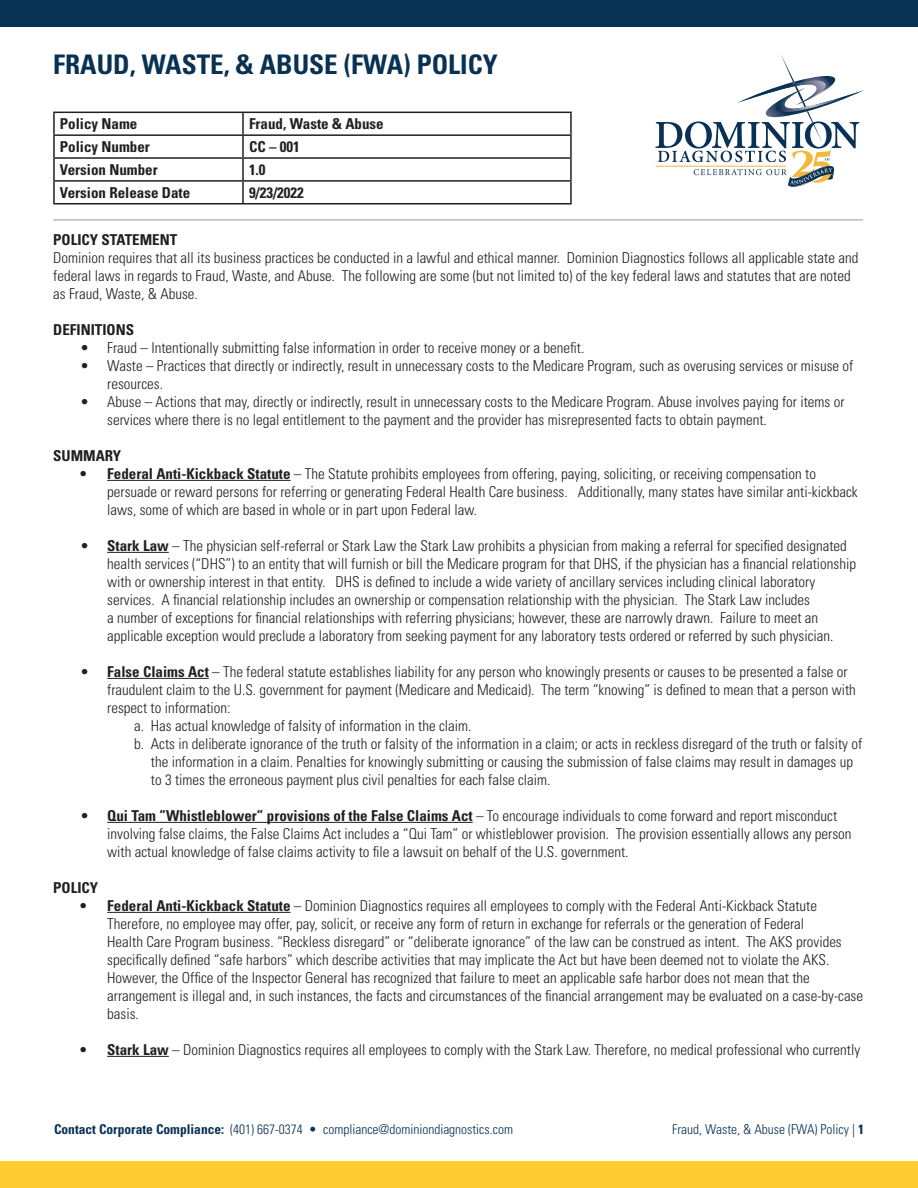
<style>
.page{position:relative;width:918px;height:1188px;background:#fff}
.page>*{position:absolute;margin:0;border:0;box-sizing:border-box;transform-origin:0 0}
.t1{font:700 condensed 27px "Univers LT Std";color:#093153}
.t2{font:300 condensed 15px/18px "Univers LT Std";color:#231f20}
.t3{font:700 condensed 15px "Univers LT Std";color:#231f20}
.t4{font:300 condensed 13.5px "Univers LT Std";color:#093153}
.s1{font-weight:700}
</style>
<div class="page">
<svg style="left:656px;top:55px;width:208px;height:132px"></svg>
<hr style="left:53px;top:220px;width:810px;height:1px;background:#939598">
<hr style="left:107px;top:480px;width:184px;height:1px;background:#231f20">
<hr style="left:107px;top:552px;width:62px;height:1px;background:#231f20">
<hr style="left:107px;top:678px;width:102px;height:1px;background:#231f20">
<hr style="left:107px;top:822px;width:366px;height:1px;background:#231f20">
<hr style="left:107px;top:912px;width:184px;height:1px;background:#231f20">
<hr style="left:107px;top:1056px;width:62px;height:1px;background:#231f20">
<div style="left:0;top:0;width:918px;height:27px;background:#093153"></div>
<div style="left:0;top:1161px;width:918px;height:27px;background:#fecd32"></div>
<hr style="left:53px;top:112px;width:190px;height:1px;background:#231f20">
<hr style="left:53px;top:113px;width:2px;height:21px;background:#231f20">
<hr style="left:243px;top:112px;width:329px;height:1px;background:#231f20">
<hr style="left:242px;top:113px;width:2px;height:21px;background:#231f20">
<hr style="left:570px;top:113px;width:2px;height:21px;background:#231f20">
<hr style="left:53px;top:134px;width:190px;height:2px;background:#231f20">
<hr style="left:53px;top:136px;width:2px;height:21px;background:#231f20">
<hr style="left:243px;top:134px;width:329px;height:2px;background:#231f20">
<hr style="left:242px;top:136px;width:2px;height:21px;background:#231f20">
<hr style="left:570px;top:136px;width:2px;height:21px;background:#231f20">
<hr style="left:53px;top:157px;width:190px;height:2px;background:#231f20">
<hr style="left:53px;top:159px;width:2px;height:21px;background:#231f20">
<hr style="left:243px;top:157px;width:329px;height:2px;background:#231f20">
<hr style="left:242px;top:159px;width:2px;height:21px;background:#231f20">
<hr style="left:570px;top:159px;width:2px;height:21px;background:#231f20">
<hr style="left:53px;top:180px;width:190px;height:2px;background:#231f20">
<hr style="left:53px;top:182px;width:2px;height:21px;background:#231f20">
<hr style="left:243px;top:180px;width:329px;height:2px;background:#231f20">
<hr style="left:242px;top:182px;width:2px;height:21px;background:#231f20">
<hr style="left:570px;top:182px;width:2px;height:21px;background:#231f20">
<hr style="left:53px;top:203px;width:190px;height:2px;background:#231f20">
<hr style="left:243px;top:203px;width:329px;height:2px;background:#231f20">
<h1 class="t1" style="left:53px;top:47px;width:446px">FRAUD, WASTE, &amp; ABUSE (FWA) POLICY</h1>
<p class="t3" style="left:60px;top:115px;width:79px">Policy Name</p>
<p class="t3" style="left:249px;top:115px;width:136px">Fraud, Waste &amp; Abuse</p>
<p class="t3" style="left:60px;top:138px;width:91px">Policy Number</p>
<p class="t3" style="left:249px;top:138px;width:52px">CC – 001</p>
<p class="t3" style="left:60px;top:160px;width:99px">Version Number</p>
<p class="t3" style="left:249px;top:160px;width:18px">1.0</p>
<p class="t3" style="left:60px;top:183px;width:132px">Version Release Date</p>
<p class="t3" style="left:249px;top:183px;width:56px">9/23/2022</p>
<p class="t3" style="left:53px;top:230px;width:126px">POLICY STATEMENT</p>
<p class="t2" style="left:53px;top:249px;width:807px">Dominion requires that all its business practices be conducted in a lawful and ethical manner. Dominion Diagnostics follows all applicable state and federal laws in regards to Fraud, Waste, and Abuse. The following are some (but not limited to) of the key federal laws and statutes that are noted as Fraud, Waste, &amp; Abuse.</p>
<p class="t3" style="left:53px;top:320px;width:82px">DEFINITIONS</p>
<p class="t2" style="left:80px;top:339px;width:506px">• Fraud – Intentionally submitting false information in order to receive money or a benefit.</p>
<p class="t2" style="left:107px;top:357px;width:748px;text-indent:-27px">• Waste – Practices that directly or indirectly, result in unnecessary costs to the Medicare Program, such as overusing services or misuse of resources.</p>
<p class="t2" style="left:107px;top:393px;width:739px;text-indent:-27px">• Abuse – Actions that may, directly or indirectly, result in unnecessary costs to the Medicare Program. Abuse involves paying for items or services where there is no legal entitlement to the payment and the provider has misrepresented facts to obtain payment.</p>
<p class="t3" style="left:53px;top:446px;width:70px">SUMMARY</p>
<p class="t2" style="left:107px;top:465px;width:752px;text-indent:-27px"><span class="s1">• Federal Anti-Kickback Statute</span> – The Statute prohibits employees from offering, paying, soliciting, or receiving compensation to persuade or reward persons for referring or generating Federal Health Care business. Additionally, many states have similar anti-kickback laws, some of which are based in whole or in part upon Federal law.</p>
<p class="t2" style="left:107px;top:537px;width:750px;text-indent:-27px">• <span class="s1">Stark Law</span> – The physician self-referral or Stark Law the Stark Law prohibits a physician from making a referral for specified designated health services (“DHS”) to an entity that will furnish or bill the Medicare program for that DHS, if the physician has a financial relationship with or ownership interest in that entity. DHS is defined to include a wide variety of ancillary services including clinical laboratory services. A financial relationship includes an ownership or compensation relationship with the physician. The Stark Law includes<br>a number of exceptions for financial relationships with referring physicians; however, these are narrowly drawn. Failure to meet an applicable exception would preclude a laboratory from seeking payment for any laboratory tests ordered or referred by such physician.</p>
<p class="t2" style="left:80px;top:663px;width:769px">• <span class="s1">False Claims Act</span> – The federal statute establishes liability for any person who knowingly presents or causes to be presented a false or</p>
<p class="t2" style="left:107px;top:681px;width:750px">fraudulent claim to the U.S. government for payment (Medicare and Medicaid). The term “knowing” is defined to mean that a person with</p>
<p class="t2" style="left:107px;top:699px;width:125px">respect to information:</p>
<p class="t2" style="left:134px;top:717px;width:339px">a. Has actual knowledge of falsity of information in the claim.</p>
<p class="t2" style="left:134px;top:735px;width:729px">b. Acts in deliberate ignorance of the truth or falsity of the information in a claim; or acts in reckless disregard of the truth or falsity of</p>
<p class="t2" style="left:151px;top:753px;width:704px">the information in a claim. Penalties for knowingly submitting or causing the submission of false claims may result in damages up</p>
<p class="t2" style="left:151px;top:771px;width:401px">to 3 times the erroneous payment plus civil penalties for each false claim.</p>
<p class="t2" style="left:107px;top:807px;width:746px;text-indent:-27px">• <span class="s1">Qui Tam ”Whistleblower” provisions of the False Claims Act</span> – To encourage individuals to come forward and report misconduct involving false claims, the False Claims Act includes a “Qui Tam” or whistleblower provision. The provision essentially allows any person with actual knowledge of false claims activity to file a lawsuit on behalf of the U.S. government.</p>
<p class="t3" style="left:53px;top:878px;width:47px">POLICY</p>
<p class="t2" style="left:107px;top:897px;width:757px;text-indent:-27px"><span class="s1">• Federal Anti-Kickback Statute</span> – Dominion Diagnostics requires all employees to comply with the Federal Anti-Kickback Statute Therefore, no employee may offer, pay, solicit, or receive any form of return in exchange for referrals or the generation of Federal<br>Health Care Program business. “Reckless disregard” or “deliberate ignorance” of the law can be construed as intent. The AKS provides specifically defined “safe harbors” which describe activities that may implicate the Act but have been deemed not to violate the AKS.<br>However, the Office of the Inspector General has recognized that failure to meet an applicable safe harbor does not mean that the arrangement is illegal and, in such instances, the facts and circumstances of the financial arrangement may be evaluated on a case-by-case basis.</p>
<p class="t2" style="left:80px;top:1041px;width:782px"><span class="s1">• Stark Law</span> – Dominion Diagnostics requires all employees to comply with the Stark Law. Therefore, no medical professional who currently</p>
<p class="t4" style="left:54px;top:1121px;width:461px"><span class="s1">Contact Corporate Compliance:</span> (401) 667-0374 • compliance@dominiondiagnostics.com</p>
<p class="t4" style="left:672px;top:1121px;width:193px">Fraud, Waste, &amp; Abuse (FWA) Policy | <span class="s1">1</span></p>
</div>
